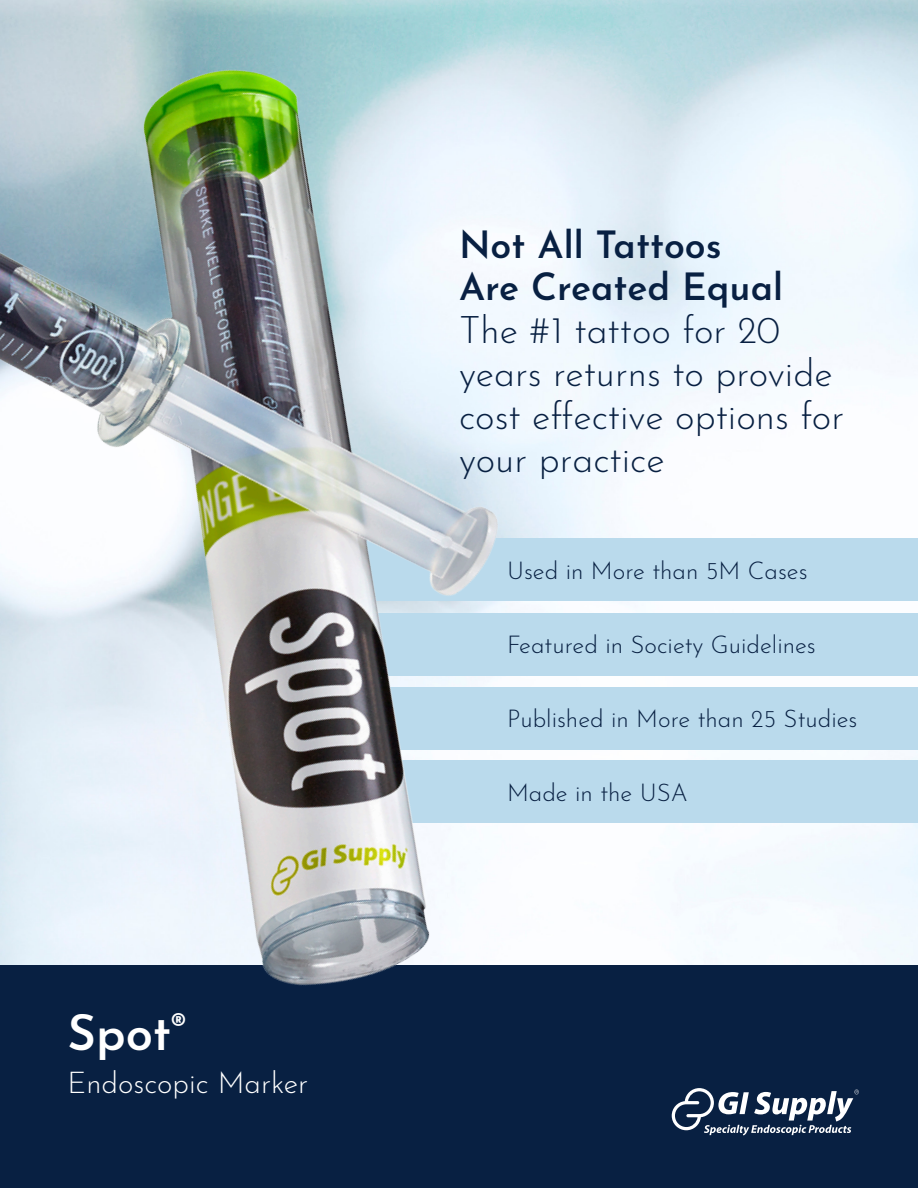
<style>
.page{position:relative;width:918px;height:1188px;background:#fff}
.page>*{position:absolute;margin:0;border:0;box-sizing:border-box;transform-origin:0 0}
.t1{font:600 49.05px "Josefin Sans";color:#fff}
.t2{font:300 37.5px/42.9px "Josefin Sans";color:#082042}
.t3{font:600 37.5px/42.9px "Josefin Sans";color:#082042}
.t4{font:300 29.55px "Josefin Sans";color:#fff}
.t5{font:300 24.15px "Josefin Sans";color:#082042}
</style>
<div class="page">
<img style="left:9px;top:0;width:909px;height:966px">
<div style="left:332px;top:538px;width:586px;height:64px;background:#badaec"></div>
<div style="left:332px;top:687px;width:586px;height:63px;background:#badaec"></div>
<div style="left:332px;top:613px;width:586px;height:63px;background:#badaec"></div>
<div style="left:332px;top:760px;width:586px;height:64px;background:#badaec"></div>
<div style="left:0;top:966px;width:918px;height:222px;background:#082042"></div>
<svg style="left:672px;top:1088px;width:187px;height:47px"></svg>
<img style="left:0;top:46px;width:699px;height:1048px">
<p class="t1" style="left:68px;top:991px;width:120px">Spot<sup>®</sup></p>
<p class="t4" style="left:68px;top:1060px;width:242px">Endoscopic Marker</p>
<p class="t3" style="left:459px;top:218px;width:326px">Not All Tattoos<br>Are Created Equal</p>
<p class="t2" style="left:459px;top:305px;width:387px">The #1 tattoo for 20 years returns to provide cost effective options for your practice</p>
<p class="t5" style="left:507px;top:552px;width:302px">Used in More than 5M Cases</p>
<p class="t5" style="left:507px;top:626px;width:310px">Featured in Society Guidelines</p>
<p class="t5" style="left:507px;top:700px;width:352px">Published in More than 25 Studies</p>
<p class="t5" style="left:507px;top:774px;width:182px">Made in the USA</p>
</div>
